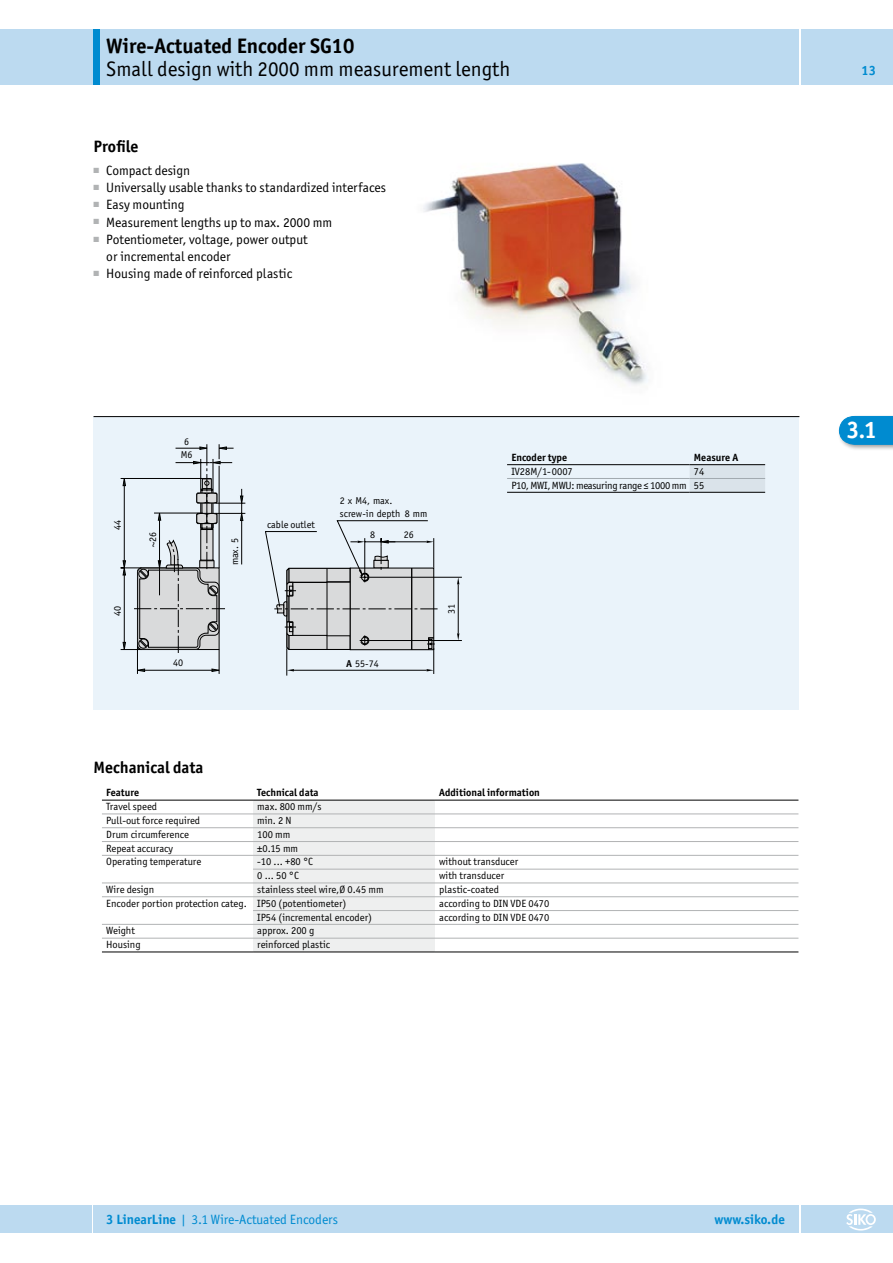
<style>
.page{position:relative;width:893px;height:1263px;background:#fff}
.page>*{position:absolute;margin:0;border:0;box-sizing:border-box;transform-origin:0 0}
.t1{font:700 24px "Officina Sans ITC Pro";color:#fff}
.t2{font:21px "Officina Sans ITC Pro";color:#000}
.t3{font:700 21px "Officina Sans ITC Pro";color:#000}
.t4{font:700 16.5px "Officina Sans ITC Pro";color:#000}
.t5{font:13.5px/17.2px "Officina Sans ITC Pro";color:#000}
.t6{font:13.5px "Officina Sans ITC Pro";color:#008bd0}
.t7{font:700 13.5px "Officina Sans ITC Pro";color:#008bd0}
.t8{font:10.5px "Officina Sans ITC Pro";color:#000}
.t9{font:700 10.5px "Officina Sans ITC Pro";color:#000}
.t10{font:10.5px/13.8px "Officina Sans ITC Pro";letter-spacing:-.03em;color:#000;text-align:right}
.t11{font:10.05px/12.9px "Officina Sans";color:#000}
.t12{font:10.05px "Officina Sans ITC Pro";color:#000}
.s1{font-weight:700}
.s2{font-weight:500}
</style>
<div class="page">
<div style="left:0;top:1205px;width:91px;height:28px;background:#bcdaf0"></div>
<div style="left:801px;top:1205px;width:92px;height:28px;background:#bcdaf0"></div>
<div style="left:94px;top:1205px;width:705px;height:28px;background:#bcdaf0"></div>
<div style="left:94px;top:30px;width:705px;height:55px;background:#bcdaf0"></div>
<div style="left:801px;top:30px;width:92px;height:55px;background:#bcdaf0"></div>
<div style="left:0;top:30px;width:94px;height:55px;background:#bcdaf0"></div>
<img style="left:423px;top:163px;width:224px;height:222px">
<div style="left:837px;top:414px;width:56px;height:37px;background:#000;opacity:.4"></div>
<div style="left:839px;top:416px;width:54px;height:28px;background:#008bd0"></div>
<div style="left:94px;top:30px;width:6px;height:55px;background:#008bd0"></div>
<div style="left:94px;top:416px;width:705px;height:294px;background:#eaf3fa"></div>
<svg style="left:846px;top:1208px;width:30px;height:22px"></svg>
<hr style="left:94px;top:416px;width:705px;height:1px;background:#000">
<hr style="left:370px;top:577px;width:92px;height:1px;background:#000">
<hr style="left:370px;top:640px;width:92px;height:1px;background:#000">
<hr style="left:458px;top:584px;width:1px;height:49px;background:#000">
<svg style="left:457px;top:633px;width:2px;height:7px"></svg>
<svg style="left:457px;top:577px;width:2px;height:7px"></svg>
<svg style="left:121px;top:444px;width:317px;height:232px"></svg>
<svg style="left:690px;top:465px;width:75px;height:27px"></svg>
<hr style="left:507px;top:464px;width:183px;height:1px;background:#000">
<hr style="left:690px;top:464px;width:75px;height:1px;background:#000">
<hr style="left:507px;top:478px;width:183px;height:1px;background:#b1b3b4">
<hr style="left:690px;top:478px;width:75px;height:1px;background:#b1b3b4">
<hr style="left:507px;top:492px;width:183px;height:1px;background:#000">
<hr style="left:690px;top:492px;width:75px;height:1px;background:#000">
<div style="left:253px;top:801px;width:182px;height:151px;background:#eeefef"></div>
<hr style="left:102px;top:814px;width:151px;height:1px;background:#b1b3b4">
<hr style="left:253px;top:814px;width:182px;height:1px;background:#b1b3b4">
<hr style="left:435px;top:814px;width:363px;height:1px;background:#b1b3b4">
<hr style="left:102px;top:827px;width:151px;height:1px;background:#b1b3b4">
<hr style="left:253px;top:827px;width:182px;height:1px;background:#b1b3b4">
<hr style="left:435px;top:827px;width:363px;height:1px;background:#b1b3b4">
<hr style="left:102px;top:841px;width:151px;height:1px;background:#b1b3b4">
<hr style="left:253px;top:841px;width:182px;height:1px;background:#b1b3b4">
<hr style="left:435px;top:841px;width:363px;height:1px;background:#b1b3b4">
<hr style="left:102px;top:855px;width:151px;height:1px;background:#b1b3b4">
<hr style="left:253px;top:855px;width:182px;height:1px;background:#b1b3b4">
<hr style="left:435px;top:855px;width:363px;height:1px;background:#b1b3b4">
<hr style="left:253px;top:869px;width:182px;height:1px;background:#b1b3b4">
<hr style="left:435px;top:869px;width:363px;height:1px;background:#b1b3b4">
<hr style="left:102px;top:883px;width:151px;height:1px;background:#b1b3b4">
<hr style="left:253px;top:883px;width:182px;height:1px;background:#b1b3b4">
<hr style="left:435px;top:883px;width:363px;height:1px;background:#b1b3b4">
<hr style="left:253px;top:896px;width:182px;height:1px;background:#b1b3b4">
<hr style="left:435px;top:896px;width:363px;height:1px;background:#b1b3b4">
<hr style="left:253px;top:910px;width:182px;height:1px;background:#b1b3b4">
<hr style="left:435px;top:910px;width:363px;height:1px;background:#b1b3b4">
<hr style="left:253px;top:924px;width:182px;height:1px;background:#b1b3b4">
<hr style="left:435px;top:924px;width:363px;height:1px;background:#b1b3b4">
<hr style="left:102px;top:952px;width:151px;height:1px;background:#000">
<hr style="left:253px;top:952px;width:182px;height:1px;background:#000">
<hr style="left:435px;top:952px;width:363px;height:1px;background:#000">
<hr style="left:102px;top:800px;width:151px;height:1px;background:#000">
<hr style="left:253px;top:800px;width:182px;height:1px;background:#000">
<hr style="left:435px;top:800px;width:363px;height:1px;background:#000">
<hr style="left:102px;top:938px;width:151px;height:1px;background:#b1b3b4">
<hr style="left:253px;top:938px;width:182px;height:1px;background:#b1b3b4">
<hr style="left:435px;top:938px;width:363px;height:1px;background:#b1b3b4">
<hr style="left:102px;top:896px;width:151px;height:1px;background:#b1b3b4">
<hr style="left:102px;top:924px;width:151px;height:1px;background:#b1b3b4">
<h2 class="t3" style="left:106px;top:33px;width:250px">Wire-Actuated Encoder SG10</h2>
<h2 class="t2" style="left:106px;top:57px;width:405px">Small design with 2000 mm measurement length</h2>
<h3 class="t4" style="left:94px;top:136px;width:46px">Profile</h3>
<p class="t5" style="left:94px;top:162px;width:98px"><sup>■</sup> Compact design</p>
<p class="t5" style="left:94px;top:179px;width:294px"><sup>■</sup> Universally usable thanks to standardized interfaces</p>
<p class="t5" style="left:94px;top:196px;width:93px"><sup>■</sup> Easy mounting</p>
<p class="t5" style="left:94px;top:213px;width:240px"><sup>■</sup> Measurement lengths up to max. 2000 mm</p>
<p class="t5" style="left:106px;top:231px;width:203px;text-indent:-13px"><sup>■</sup> Potentiometer, voltage, power output or incremental encoder</p>
<p class="t5" style="left:94px;top:265px;width:200px"><sup>■</sup> Housing made of reinforced plastic</p>
<p class="t11" style="left:184px;top:435px;width:7px">6</p>
<p class="t11" style="left:111px;top:530px;width:12px;rotate:-90deg">44</p>
<p class="t11" style="left:181px;top:448px;width:13px">M6</p>
<p class="t11" style="left:146px;top:547px;width:17px;rotate:-90deg">~26</p>
<p class="t11" style="left:228px;top:565px;width:29px;rotate:-90deg">max. 5</p>
<p class="t12" style="left:267px;top:519px;width:49px">cable outlet</p>
<p class="t11" style="left:340px;top:494px;width:89px">2 x M4, max. screw-in depth 8 mm</p>
<p class="t11" style="left:370px;top:528px;width:7px">8</p>
<p class="t11" style="left:404px;top:528px;width:12px">26</p>
<p class="t11" style="left:111px;top:616px;width:12px;rotate:-90deg">40</p>
<p class="t11" style="left:445px;top:614px;width:12px;rotate:-90deg">31</p>
<p class="t11" style="left:173px;top:656px;width:12px">40</p>
<h3 class="t4" style="left:94px;top:757px;width:112px">Mechanical data</h3>
<p class="t11" style="left:346px;top:657px;width:34px"><span class="s1">A</span> 55-74</p>
<p class="t9" style="left:511px;top:451px;width:57px">Encoder type</p>
<p class="t9" style="left:694px;top:451px;width:46px">Measure A</p>
<p class="t8" style="left:511px;top:465px;width:63px">IV28M/1-0007</p>
<p class="t10" style="left:511px;top:464px;width:195px">74<br>P10, MWI, MWU: measuring range ≤ 1000 mm 55</p>
<p class="t9" style="left:106px;top:786px;width:35px">Feature</p>
<p class="t9" style="left:257px;top:786px;width:63px">Technical data</p>
<p class="t9" style="left:439px;top:786px;width:102px">Additional information</p>
<p class="t8" style="left:106px;top:800px;width:52px">Travel speed</p>
<p class="t8" style="left:257px;top:800px;width:66px">max. 800 mm/s</p>
<p class="t8" style="left:106px;top:814px;width:96px">Pull-out force required</p>
<p class="t8" style="left:257px;top:814px;width:36px">min. 2 N</p>
<p class="t8" style="left:106px;top:828px;width:84px">Drum circumference</p>
<p class="t8" style="left:257px;top:828px;width:35px">100 mm</p>
<p class="t8" style="left:106px;top:842px;width:68px">Repeat accuracy</p>
<p class="t8" style="left:257px;top:842px;width:42px">±0.15 mm</p>
<p class="t8" style="left:106px;top:856px;width:97px">Operating temperature</p>
<p class="t8" style="left:257px;top:856px;width:57px">-10 ... +80 °C</p>
<p class="t8" style="left:439px;top:856px;width:81px">without transducer</p>
<p class="t8" style="left:257px;top:869px;width:43px">0 ... 50 °C</p>
<p class="t8" style="left:439px;top:869px;width:67px">with transducer</p>
<p class="t8" style="left:106px;top:883px;width:50px">Wire design</p>
<p class="t8" style="left:257px;top:883px;width:128px">stainless steel wire,Ø 0.45 mm</p>
<p class="t8" style="left:439px;top:883px;width:61px">plastic-coated</p>
<p class="t8" style="left:106px;top:897px;width:242px">Encoder portion protection categ. IP50 (potentiometer)</p>
<p class="t8" style="left:439px;top:897px;width:112px">according to DIN VDE 0470</p>
<p class="t8" style="left:257px;top:911px;width:116px">IP54 (incremental encoder)</p>
<p class="t8" style="left:439px;top:911px;width:112px">according to DIN VDE 0470</p>
<p class="t8" style="left:106px;top:925px;width:30px">Weight</p>
<p class="t8" style="left:257px;top:925px;width:58px">approx. 200 g</p>
<p class="t8" style="left:106px;top:938px;width:36px">Housing</p>
<p class="t8" style="left:257px;top:938px;width:74px">reinforced plastic</p>
<p class="t7" style="left:861px;top:62px;width:16px">13</p>
<h1 class="t1" style="left:846px;top:415px;width:32px">3<span class="s2">.</span>1</h1>
<p class="t6" style="left:106px;top:1211px;width:233px"><span class="s1">3 LinearLine</span> | 3.1 Wire-Actuated Encoders</p>
<p class="t7" style="left:714px;top:1211px;width:72px">www.siko.de</p>
</div>
